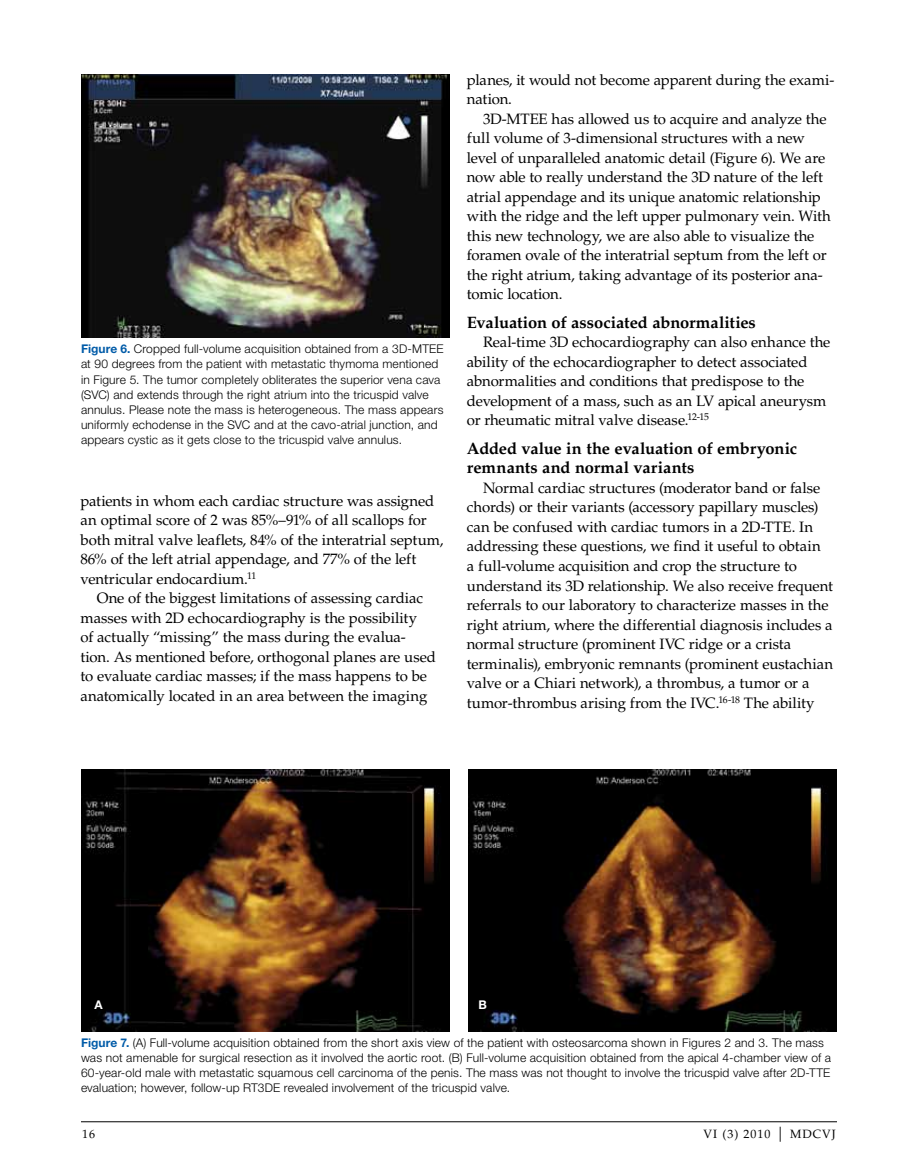
<style>
.page{position:relative;width:918px;height:1175px;background:#fff}
.page>*{position:absolute;margin:0;border:0;box-sizing:border-box;transform-origin:0 0}
.t1{font:700 16.5px/19.5px "Palatino LT Std";letter-spacing:-.005em;color:#000}
.t2{font:15px/19.5px "Palatino LT Std";letter-spacing:-.005em;color:#000}
.t3{font:300 12px/15px "Helvetica Neue";letter-spacing:.015em;color:#000}
.t4{font:12px "Palatino LT Std";letter-spacing:.08em;color:#000}
.t5{font:700 12px "Helvetica Neue";color:#fff}
.s1{font-weight:700;color:#005ba8}
.s2{font-size:15px}
</style>
<div class="page">
<hr style="left:81px;top:1121px;width:756px;height:1px;background:#000">
<img style="left:81px;top:75px;width:369px;height:262px">
<img style="left:81px;top:769px;width:369px;height:263px">
<img style="left:468px;top:769px;width:369px;height:263px">
<p class="t3" style="left:81px;top:341px;width:364px"><span class="s1">Figure 6.</span> Cropped full-volume acquisition obtained from a 3D-MTEE at 90 degrees from the patient with metastatic thymoma mentioned in Figure 5. The tumor completely obliterates the superior vena cava (SVC) and extends through the right atrium into the tricuspid valve annulus. Please note the mass is heterogeneous. The mass appears uniformly echodense in the SVC and at the cavo-atrial junction, and appears cystic as it gets close to the tricuspid valve annulus.</p>
<p class="t2" style="left:81px;top:491px;width:365px">patients in whom each cardiac structure was assigned an optimal score of 2 was 85%–91% of all scallops for both mitral valve leaflets, 84% of the interatrial septum, 86% of the left atrial appendage, and 77% of the left ventricular endocardium.<sup>11</sup></p>
<p class="t2" style="left:81px;top:588px;width:357px;text-indent:16px">One of the biggest limitations of assessing cardiac masses with 2D echocardiography is the possibility<br>of actually “missing” the mass during the evalua&shy;tion. As mentioned before, orthogonal planes are used to evaluate cardiac masses; if the mass happens to be anatomically located in an area between the imaging</p>
<p class="t2" style="left:467px;top:70px;width:369px">planes, it would not become apparent during the exami-</p>
<p class="t2" style="left:467px;top:90px;width:47px">nation.</p>
<p class="t2" style="left:483px;top:109px;width:46px">3D-MTEE</p>
<p class="t2" style="left:467px;top:109px;width:366px;text-indent:85px">has allowed us to acquire and analyze the full volume of 3-dimensional structures with a new level of unparalleled anatomic detail (Figure 6). We are now able to really understand the 3D nature of the left atrial appendage and its unique anatomic relationship with the ridge and the left upper pulmonary vein. With this new technology, we are also able to visualize the foramen ovale of the interatrial septum from the left or the right atrium, taking advantage of its posterior ana&shy;tomic location.</p>
<p class="t1" style="left:467px;top:313px;width:291px">Evaluation of associated abnormalities</p>
<p class="t2" style="left:467px;top:333px;width:365px;text-indent:16px">Real-time 3D echocardiography can also enhance the ability of the echocardiographer to detect associated abnormalities and conditions that predispose to the development of a mass, such as an LV apical aneurysm or rheumatic mitral valve disease.<sup>12-15</sup></p>
<p class="t1" style="left:467px;top:439px;width:332px">Added value in the evaluation of embryonic remnants and normal variants</p>
<p class="t2" style="left:467px;top:478px;width:368px;text-indent:16px">Normal cardiac structures (moderator band or false chords) or their variants (accessory papillary muscles) can be confused with cardiac tumors in a 2D-TTE . In addressing these questions, we find it useful to obtain<br>a full-volume acquisition and crop the structure to understand its 3D relationship. We also receive frequent referrals to our laboratory to characterize masses in the right atrium, where the differential diagnosis includes a normal structure (prominent IVC ridge or a crista terminalis), embryonic remnants (prominent eustachian valve or a Chiari network), a thrombus, a tumor or a tumor-thrombus arising from the IVC.<sup>16-18</sup> The ability</p>
<p class="t5" style="left:94px;top:997px;width:10px">A</p>
<p class="t5" style="left:478px;top:997px;width:10px">B</p>
<p class="t3" style="left:81px;top:1034px;width:752px"><span class="s1">Figure 7.</span> (A) Full-volume acquisition obtained from the short axis view of the patient with osteosarcoma shown in Figures 2 and 3. The mass was not amenable for surgical resection as it involved the aortic root. (B) Full-volume acquisition obtained from the apical 4-chamber view of a 60-year-old male with metastatic squamous cell carcinoma of the penis. The mass was not thought to involve the tricuspid valve after 2D-TTE evaluation; however, follow-up RT3DE revealed involvement of the tricuspid valve.</p>
<p class="t4" style="left:82px;top:1126px;width:14px">16</p>
<p class="t4" style="left:704px;top:1126px;width:134px">VI (3) 2010 <span class="s2">|</span> MDCVJ</p>
</div>
